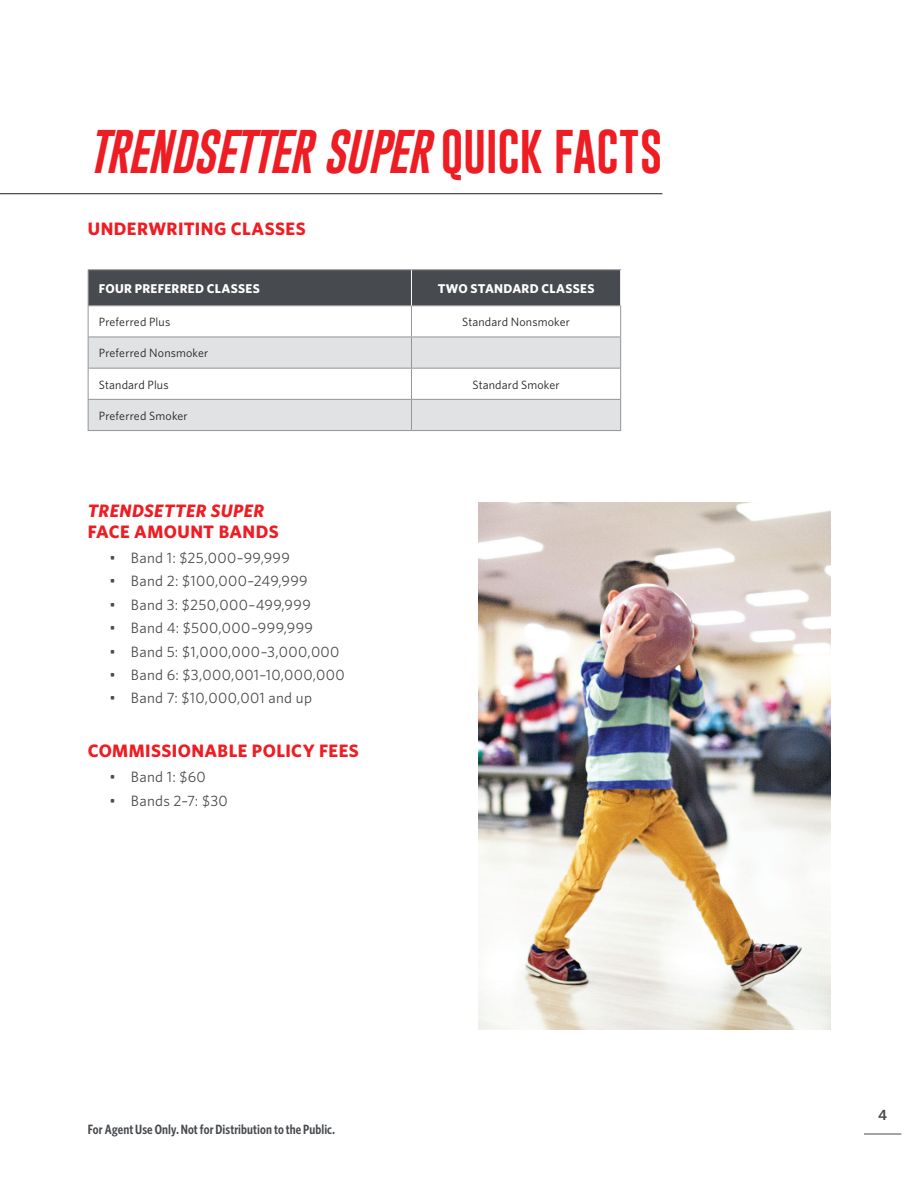
<style>
.page{position:relative;width:918px;height:1188px;background:#fff}
.page>*{position:absolute;margin:0;border:0;box-sizing:border-box;transform-origin:0 0}
.t1{font:italic 45px "Gobold";letter-spacing:-.025em;color:#ee1d23}
.t2{font:700 18px "Whitney";letter-spacing:.025em;color:#ee1d23}
.t3{font:italic 700 18px "Whitney";letter-spacing:.025em;color:#ee1d23}
.t4{font:15px "Whitney";letter-spacing:.025em;color:#474a4e}
.t5{font:600 15px "Whitney";color:#474a4e}
.t6{font:600 13.5px "Whitney Condensed";letter-spacing:.01em;color:#474a4e}
.t7{font:700 12.75px "Whitney";letter-spacing:.025em;color:#fff}
.t8{font:12px "Whitney";letter-spacing:.015em;color:#231f20}
.s1{font-style:normal}
</style>
<div class="page">
<hr style="left:864px;top:1134px;width:37px;height:1px;background:#474a4e">
<hr style="left:0;top:193px;width:662px;height:1px;background:#231f20">
<div style="left:89px;top:270px;width:531px;height:35px;background:#474a4e"></div>
<svg style="left:89px;top:306px;width:531px;height:31px"></svg>
<svg style="left:89px;top:338px;width:531px;height:92px;fill:#e1e2e4"></svg>
<hr style="left:88px;top:269px;width:323px;height:1px;background:#939598">
<hr style="left:88px;top:270px;width:1px;height:35px;background:#939598">
<hr style="left:411px;top:269px;width:210px;height:1px;background:#939598">
<hr style="left:88px;top:305px;width:323px;height:1px;background:#939598">
<hr style="left:88px;top:306px;width:1px;height:31px;background:#939598">
<hr style="left:411px;top:305px;width:210px;height:1px;background:#939598">
<hr style="left:411px;top:306px;width:1px;height:31px;background:#939598">
<hr style="left:620px;top:306px;width:1px;height:31px;background:#939598">
<hr style="left:88px;top:337px;width:323px;height:1px;background:#939598">
<hr style="left:88px;top:337px;width:1px;height:31px;background:#939598">
<hr style="left:411px;top:337px;width:210px;height:1px;background:#939598">
<hr style="left:411px;top:337px;width:1px;height:31px;background:#939598">
<hr style="left:620px;top:337px;width:1px;height:31px;background:#939598">
<hr style="left:88px;top:368px;width:323px;height:1px;background:#939598">
<hr style="left:88px;top:369px;width:1px;height:30px;background:#939598">
<hr style="left:411px;top:368px;width:210px;height:1px;background:#939598">
<hr style="left:411px;top:369px;width:1px;height:30px;background:#939598">
<hr style="left:620px;top:369px;width:1px;height:30px;background:#939598">
<hr style="left:88px;top:399px;width:323px;height:1px;background:#939598">
<hr style="left:88px;top:400px;width:1px;height:30px;background:#939598">
<hr style="left:411px;top:399px;width:210px;height:1px;background:#939598">
<hr style="left:411px;top:400px;width:1px;height:30px;background:#939598">
<hr style="left:620px;top:400px;width:1px;height:30px;background:#939598">
<hr style="left:88px;top:430px;width:323px;height:1px;background:#939598">
<hr style="left:411px;top:430px;width:210px;height:1px;background:#939598">
<hr style="left:411px;top:270px;width:1px;height:35px;background:#fff">
<img style="left:478px;top:503px;width:352px;height:526px">
<h1 class="t1" style="left:88px;top:123px;width:576px">TRENDSETTER SUPER <span class="s1">QUICK FACTS</span></h1>
<p class="t2" style="left:88px;top:216px;width:219px">UNDERWRITING CLASSES</p>
<p class="t7" style="left:99px;top:280px;width:162px">FOUR PREFERRED CLASSES</p>
<p class="t7" style="left:438px;top:280px;width:158px">TWO STANDARD CLASSES</p>
<p class="t8" style="left:99px;top:314px;width:73px">Preferred Plus</p>
<p class="t8" style="left:462px;top:314px;width:109px">Standard Nonsmoker</p>
<p class="t8" style="left:99px;top:345px;width:111px">Preferred Nonsmoker</p>
<p class="t8" style="left:99px;top:376px;width:71px">Standard Plus</p>
<p class="t8" style="left:472px;top:376px;width:89px">Standard Smoker</p>
<p class="t8" style="left:99px;top:408px;width:90px">Preferred Smoker</p>
<p class="t3" style="left:88px;top:499px;width:178px">TRENDSETTER SUPER</p>
<p class="t2" style="left:88px;top:520px;width:192px">FACE AMOUNT BANDS</p>
<p class="t4" style="left:109px;top:548px;width:182px">• Band 1: $25,000–99,999</p>
<p class="t4" style="left:109px;top:571px;width:200px">• Band 2: $100,000–249,999</p>
<p class="t4" style="left:109px;top:595px;width:203px">• Band 3: $250,000–499,999</p>
<p class="t4" style="left:109px;top:618px;width:205px">• Band 4: $500,000–999,999</p>
<p class="t4" style="left:109px;top:641px;width:232px">• Band 5: $1,000,000–3,000,000</p>
<p class="t4" style="left:109px;top:665px;width:237px">• Band 6: $3,000,001–10,000,000</p>
<p class="t4" style="left:109px;top:688px;width:204px">• Band 7: $10,000,001 and up</p>
<p class="t2" style="left:88px;top:739px;width:273px">COMMISSIONABLE POLICY FEES</p>
<p class="t4" style="left:109px;top:767px;width:98px">• Band 1: $60</p>
<p class="t4" style="left:109px;top:790px;width:120px">• Bands 2–7: $30</p>
<p class="t6" style="left:88px;top:1120px;width:249px">For Agent Use Only. Not for Distribution to the Public.</p>
<p class="t5" style="left:878px;top:1105px;width:10px">4</p>
</div>
